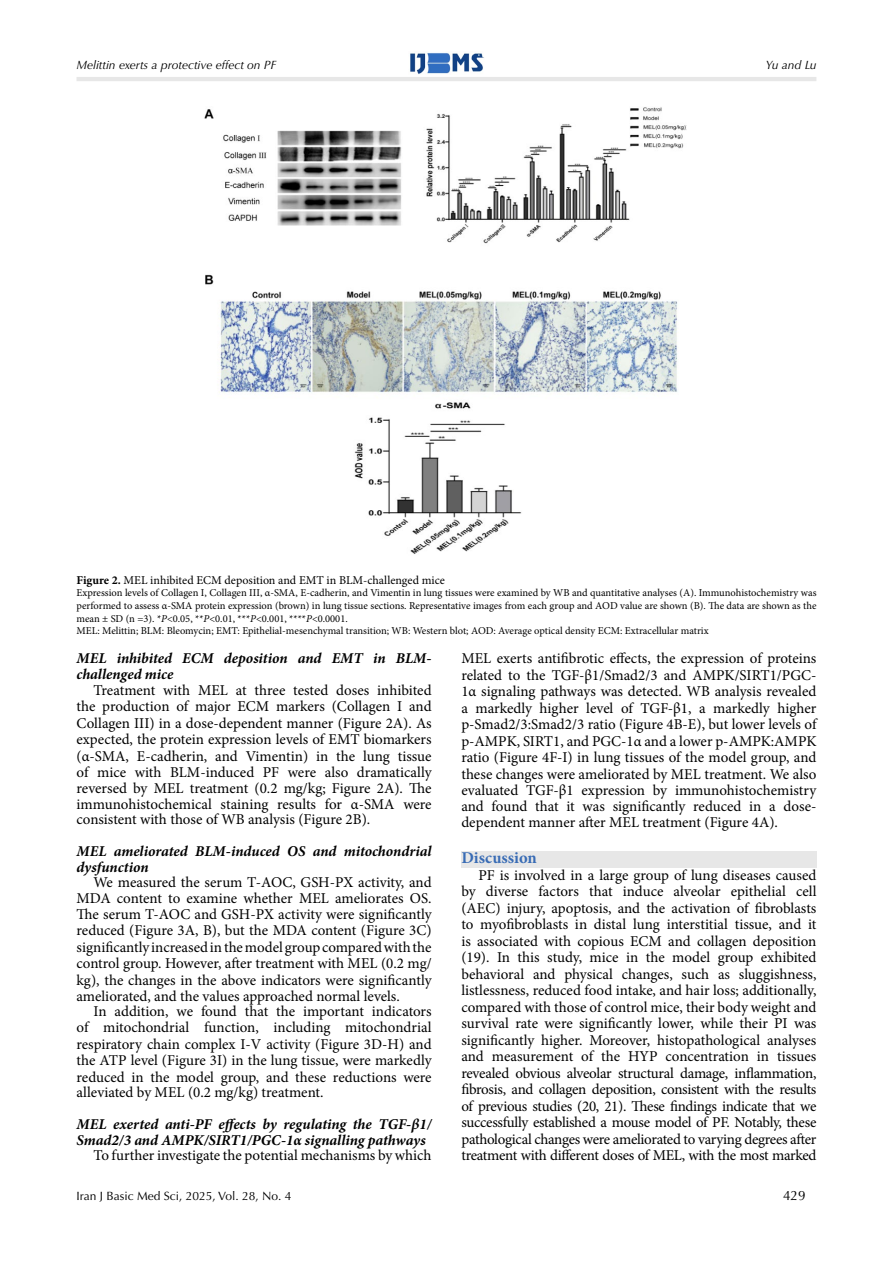
<style>
.page{position:relative;width:893px;height:1263px;background:#fff}
.page>*{position:absolute;margin:0;border:0;box-sizing:border-box;transform-origin:0 0}
.t1{font:700 16.5px "Minion Pro";color:#396cb5}
.t2{font:15px/16.5px "Minion Pro";letter-spacing:-.005em;color:#000;text-align:justify}
.t3{font:italic 700 15px/15.8px "Minion Pro";letter-spacing:-.005em;color:#000}
.t4{font:13.5px "Optima LT Std";color:#000}
.t5{font:12px "Minion Pro";color:#000}
.t6{font:italic 12px "Optima LT Std";color:#000}
.t7{font:12px "Optima LT Std";color:#000}
.t8{font:10.5px/12.6px "Minion Pro";color:#000}
.s1{font-weight:700}
.s2{font-style:italic}
</style>
<div class="page">
<img style="left:410px;top:52px;width:74px;height:23px">
<hr style="left:77px;top:77px;width:739px;height:4px;background:#e7e7e7">
<div style="left:461px;top:851px;width:355px;height:17px;background:#e7e7e7"></div>
<img style="left:204px;top:107px;width:483px;height:447px">
<p class="t6" style="left:77px;top:58px;width:202px">Melittin exerts a protective effect on PF</p>
<p class="t6" style="left:766px;top:58px;width:52px">Yu and Lu</p>
<p class="t5" style="left:77px;top:572px;width:370px"><span class="s1">Figure 2.</span> MEL inhibited ECM deposition and EMT in BLM-challenged mice</p>
<p class="t8" style="left:77px;top:587px;width:741px">Expression levels of Collagen I, Collagen III, α-SMA, E-cadherin, and Vimentin in lung tissues were examined by WB and quantitative analyses (A). Immunohistochemistry was performed to assess α-SMA protein expression (brown) in lung tissue sections. Representative images from each group and AOD value are shown (B). The data are shown as the mean ± SD (n =3). *<span class="s2">P</span>&lt;0.05, **<span class="s2">P</span>&lt;0.01, ***<span class="s2">P</span>&lt;0.001, ****<span class="s2">P</span>&lt;0.0001.<br>MEL: Melittin; BLM: Bleomycin; EMT: Epithelial-mesenchymal transition; WB: Western blot; AOD: Average optical density ECM: Extracellular matrix</p>
<p class="t3" style="left:77px;top:650px;width:357px">MEL inhibited ECM deposition and EMT in BLM&shy;challenged mice</p>
<p class="t2" style="left:77px;top:682px;width:357px;text-indent:17px">Treatment with MEL at three tested doses inhibited the production of major ECM markers (Collagen I and Collagen III) in a dose-dependent manner (Figure 2A). As expected, the protein expression levels of EMT biomarkers (α-SMA, E-cadherin, and Vimentin) in the lung tissue of mice with BLM-induced PF were also dramatically reversed by MEL treatment (0.2 mg/kg; Figure 2A). The immunohistochemical staining results for α-SMA were consistent with those of WB analysis (Figure 2B).</p>
<p class="t3" style="left:77px;top:843px;width:357px">MEL ameliorated BLM-induced OS and mitochondrial dysfunction</p>
<p class="t2" style="left:77px;top:874px;width:357px;text-indent:17px">We measured the serum T-AOC, GSH-PX activity, and MDA content to examine whether MEL ameliorates OS.<br>The serum T-AOC and GSH-PX activity were significantly reduced (Figure 3A, B), but the MDA content (Figure 3C) significantly increased in the model group compared with the control group. However, after treatment with MEL (0.2 mg/ kg), the changes in the above indicators were significantly ameliorated, and the values approached normal levels.</p>
<p class="t2" style="left:77px;top:1003px;width:357px;text-indent:17px">In addition, we found that the important indicators of mitochondrial function, including mitochondrial respiratory chain complex I-V activity (Figure 3D-H) and the ATP level (Figure 3I) in the lung tissue, were markedly reduced in the model group, and these reductions were alleviated by MEL (0.2 mg/kg) treatment.</p>
<p class="t3" style="left:77px;top:1116px;width:357px">MEL exerted anti-PF effects by regulating the TGF-β1/<br>Smad2/3 and AMPK/SIRT1/PGC-1α signalling pathways</p>
<p class="t2" style="left:94px;top:1147px;width:339px">To further investigate the potential mechanisms by which</p>
<p class="t2" style="left:461px;top:650px;width:357px">MEL exerts antifibrotic effects, the expression of proteins related to the TGF-β1/Smad2/3 and AMPK/SIRT1/PGC-1α signaling pathways was detected. WB analysis revealed a markedly higher level of TGF-β1, a markedly higher p-Smad2/3:Smad2/3 ratio (Figure 4B-E), but lower levels of p-AMPK, SIRT1, and PGC-1α and a lower p-AMPK:AMPK ratio (Figure 4F-I) in lung tissues of the model group, and these changes were ameliorated by MEL treatment. We also evaluated TGF-β1 expression by immunohistochemistry and found that it was significantly reduced in a dose&shy;dependent manner after MEL treatment (Figure 4A).</p>
<p class="t1" style="left:461px;top:846px;width:77px">Discussion</p>
<p class="t2" style="left:461px;top:867px;width:357px;text-indent:17px">PF is involved in a large group of lung diseases caused by diverse factors that induce alveolar epithelial cell (AEC) injury, apoptosis, and the activation of fibroblasts to myofibroblasts in distal lung interstitial tissue, and it is associated with copious ECM and collagen deposition (19). In this study, mice in the model group exhibited behavioral and physical changes, such as sluggishness, listlessness, reduced food intake, and hair loss; additionally, compared with those of control mice, their body weight and survival rate were significantly lower, while their PI was significantly higher. Moreover, histopathological analyses and measurement of the HYP concentration in tissues revealed obvious alveolar structural damage, inflammation, fibrosis, and collagen deposition, consistent with the results of previous studies (20, 21). These findings indicate that we successfully established a mouse model of PF. Notably, these pathological changes were ameliorated to varying degrees after treatment with different doses of MEL, with the most marked</p>
<p class="t7" style="left:77px;top:1188px;width:216px">Iran J Basic Med Sci, 2025, Vol. 28, No. 4</p>
<p class="t4" style="left:783px;top:1187px;width:24px">429</p>
</div>
